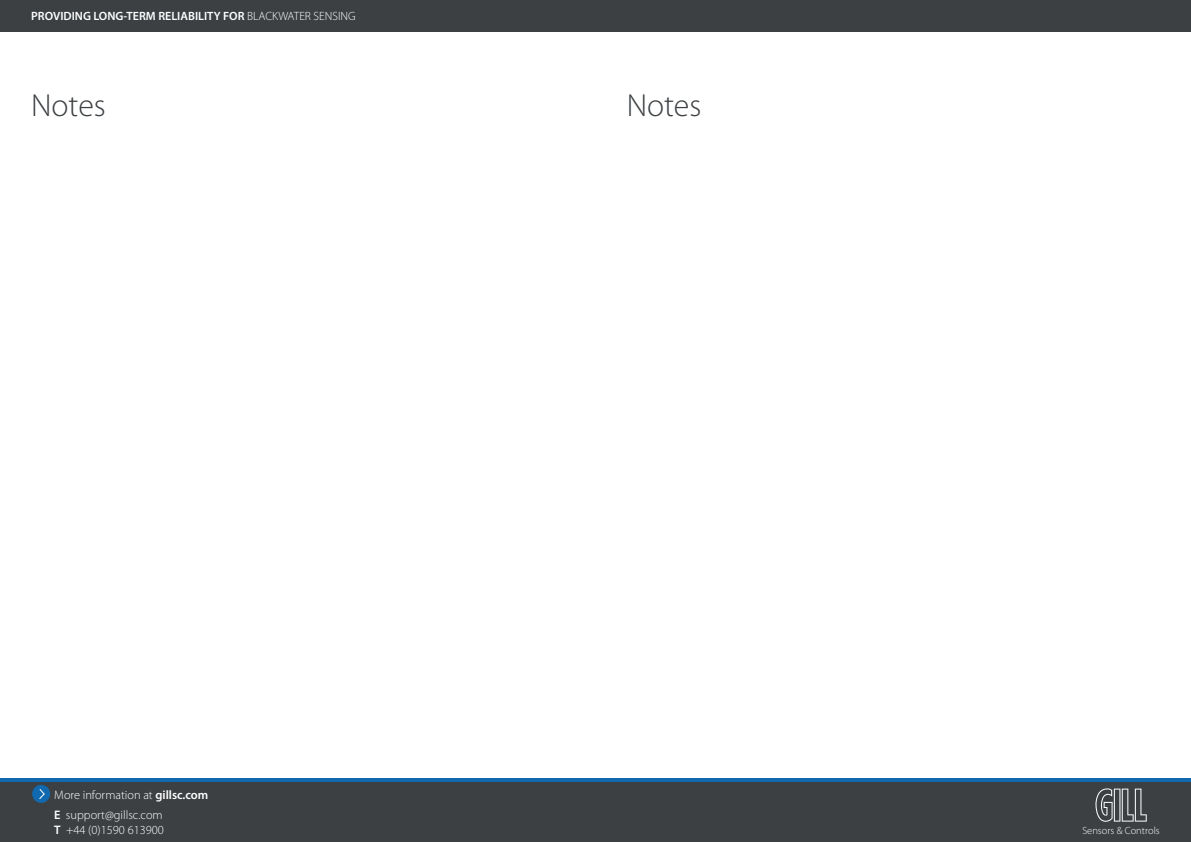
<style>
.page{position:relative;width:1191px;height:842px;background:#fff}
.page>*{position:absolute;margin:0;border:0;box-sizing:border-box;transform-origin:0 0}
.t1{font:300 32px "Myriad Pro";color:#3c4043}
.t2{font:300 12.4px/20.9px "Myriad Pro";color:#fff}
.t3{font:600 12px "Myriad Pro";color:#fff}
.t4{font:300 10.4px "Myriad Pro";color:#fff}
.s1{font-weight:300}
.s2{font-weight:600}
</style>
<div class="page">
<div style="left:0;top:0;width:1191px;height:31px;background:#3c4043"></div>
<div style="left:0;top:780px;width:1191px;height:62px;background:#3c4043"></div>
<div style="left:32px;top:785px;width:18px;height:18px;background:#116ab0;border-radius:50%"></div>
<svg style="left:39px;top:789px;width:6px;height:10px"></svg>
<svg style="left:1095px;top:788px;width:51px;height:34px"></svg>
<hr style="left:0;top:778px;width:1191px;height:3px;background:#116ab0">
<p class="t3" style="left:31px;top:8px;width:326px">PROVIDING LONG-TERM RELIABILITY FOR <span class="s1">BLACKWATER SENSING</span></p>
<p class="t1" style="left:31px;top:86px;width:76px">Notes</p>
<p class="t1" style="left:626px;top:86px;width:76px">Notes</p>
<p class="t2" style="left:54px;top:784px;width:156px">More information at <span class="s2">gillsc.com<br>E</span> support@gillsc.com</p>
<p class="t2" style="left:54px;top:819px;width:111px"><span class="s2">T</span> +44 (0)1590 613900</p>
<p class="t4" style="left:1082px;top:824px;width:79px">Sensors &amp; Controls</p>
</div>
